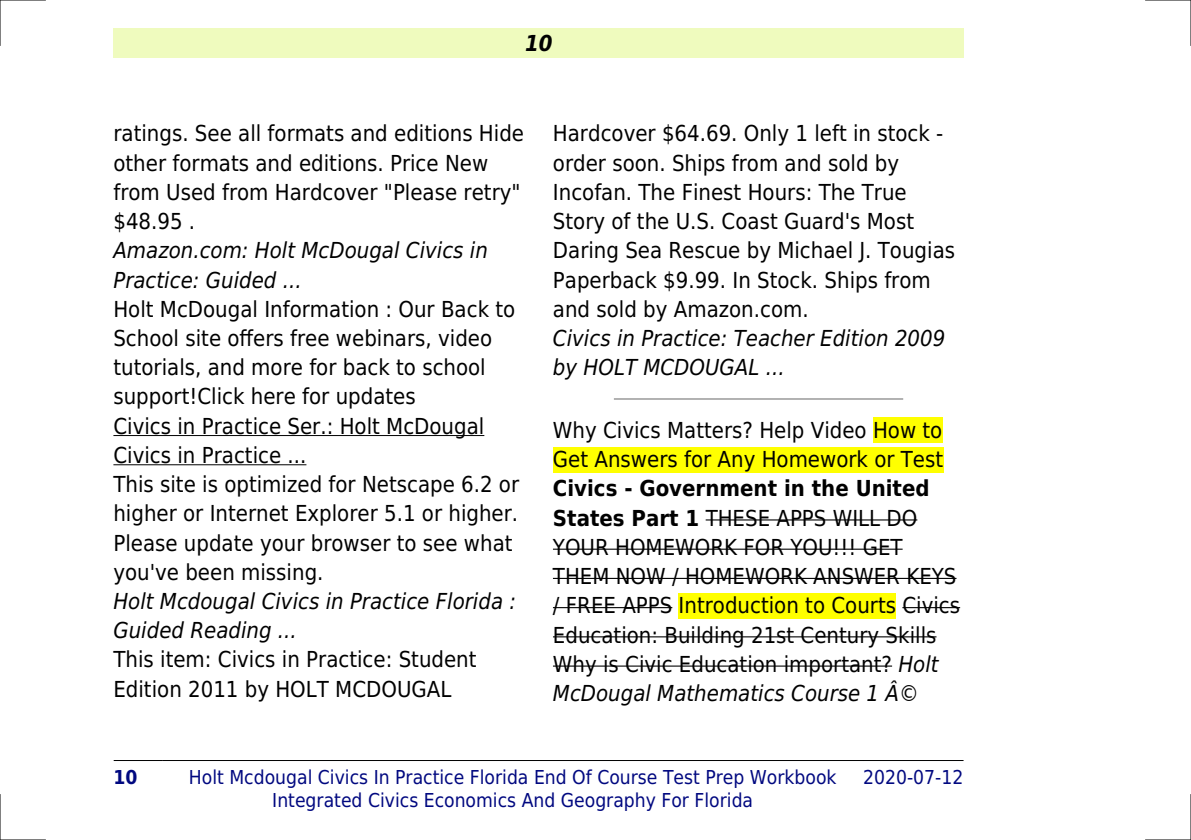
<style>
.page{position:relative;width:1191px;height:840px;background:#fff}
.page>*{position:absolute;margin:0;border:0;box-sizing:border-box;transform-origin:0 0}
.t1{font:22px/29.2px "DejaVu Sans Condensed";color:#000}
.t2{font:italic 22px/29.2px "DejaVu Sans Condensed";color:#000}
.t3{font:italic 700 22px "DejaVu Sans Condensed";color:#000}
.t4{font:19.2px/23px "DejaVu Sans Condensed";color:#000880;text-align:center}
.t5{font:700 19.2px "DejaVu Sans Condensed";color:#000880}
.s1{font-weight:700}
.s2{font-style:italic}
</style>
<div class="page">
<div style="left:113px;top:28px;width:851px;height:30px;background:#effbbe"></div>
<hr style="left:114px;top:759px;width:48px;height:1px;background:#000">
<hr style="left:163px;top:759px;width:700px;height:1px;background:#000">
<hr style="left:863px;top:759px;width:100px;height:1px;background:#000">
<hr style="left:113px;top:435px;width:371px;height:1px;background:#000">
<hr style="left:113px;top:464px;width:193px;height:1px;background:#000">
<hr style="left:614px;top:398px;width:288px;height:1px;background:#999">
<div style="left:873px;top:417px;width:69px;height:26px;background:#ff0"></div>
<div style="left:553px;top:446px;width:390px;height:26px;background:#ff0"></div>
<hr style="left:705px;top:519px;width:212px;height:1px;background:#000">
<hr style="left:553px;top:548px;width:349px;height:1px;background:#000">
<hr style="left:553px;top:577px;width:403px;height:1px;background:#000">
<hr style="left:553px;top:606px;width:119px;height:2px;background:#000">
<div style="left:678px;top:592px;width:218px;height:26px;background:#ff0"></div>
<hr style="left:902px;top:606px;width:58px;height:2px;background:#000">
<hr style="left:553px;top:636px;width:383px;height:1px;background:#000">
<hr style="left:553px;top:665px;width:339px;height:1px;background:#000">
<hr style="left:0;top:0;width:45px;height:1px;background:#000">
<hr style="left:1145px;top:0;width:46px;height:1px;background:#000">
<hr style="left:0;top:839px;width:45px;height:1px;background:#000">
<hr style="left:1145px;top:839px;width:46px;height:1px;background:#000">
<hr style="left:0;top:0;width:1px;height:45px;background:#000">
<hr style="left:0;top:794px;width:1px;height:45px;background:#000">
<hr style="left:1190px;top:0;width:1px;height:45px;background:#000">
<hr style="left:1190px;top:794px;width:1px;height:45px;background:#000">
<p class="t3" style="left:525px;top:30px;width:29px">10</p>
<p class="t1" style="left:113px;top:119px;width:412px">ratings. See all formats and editions Hide other formats and editions. Price New from Used from Hardcover "Please retry" $48.95 .</p>
<p class="t2" style="left:113px;top:236px;width:376px">Amazon.com: Holt McDougal Civics in<br>Practice: Guided ...</p>
<p class="t1" style="left:113px;top:294px;width:407px">Holt McDougal Information : Our Back to School site offers free webinars, video tutorials, and more for back to school support!Click here for updates<br>Civics in Practice Ser.: Holt McDougal Civics in Practice ...<br>This site is optimized for Netscape 6.2 or higher or Internet Explorer 5.1 or higher.<br>Please update your browser to see what you've been missing.</p>
<p class="t2" style="left:113px;top:586px;width:404px">Holt Mcdougal Civics in Practice Florida :<br>Guided Reading ...</p>
<p class="t1" style="left:113px;top:645px;width:365px">This item: Civics in Practice: Student<br>Edition 2011 by HOLT MCDOUGAL</p>
<p class="t1" style="left:553px;top:119px;width:404px">Hardcover $64.69. Only 1 left in stock - order soon. Ships from and sold by Incofan. The Finest Hours: The True Story of the U.S. Coast Guard's Most Daring Sea Rescue by Michael J. Tougias Paperback $9.99. In Stock. Ships from and sold by Amazon.com.</p>
<p class="t2" style="left:553px;top:323px;width:394px">Civics in Practice: Teacher Edition 2009 by HOLT MCDOUGAL ...</p>
<p class="t1" style="left:553px;top:415px;width:392px">Why Civics Matters? Help Video How to<br>Get Answers for Any Homework or Test</p>
<p class="t1" style="left:553px;top:474px;width:409px"><span class="s1">Civics - Government in the United States Part 1</span> THESE APPS WILL DO YOUR HOMEWORK FOR YOU!!! GET THEM NOW / HOMEWORK ANSWER KEYS / FREE APPS Introduction to Courts Civics Education: Building 21st Century Skills Why is Civic Education important? <span class="s2">Holt McDougal Mathematics Course 1 Â©</span></p>
<p class="t5" style="left:113px;top:765px;width:25px">10</p>
<p class="t4" style="left:189px;top:765px;width:649px">Holt Mcdougal Civics In Practice Florida End Of Course Test Prep Workbook<br>Integrated Civics Economics And Geography For Florida</p>
<p class="t4" style="left:863px;top:765px;width:102px">2020-07-12</p>
</div>
